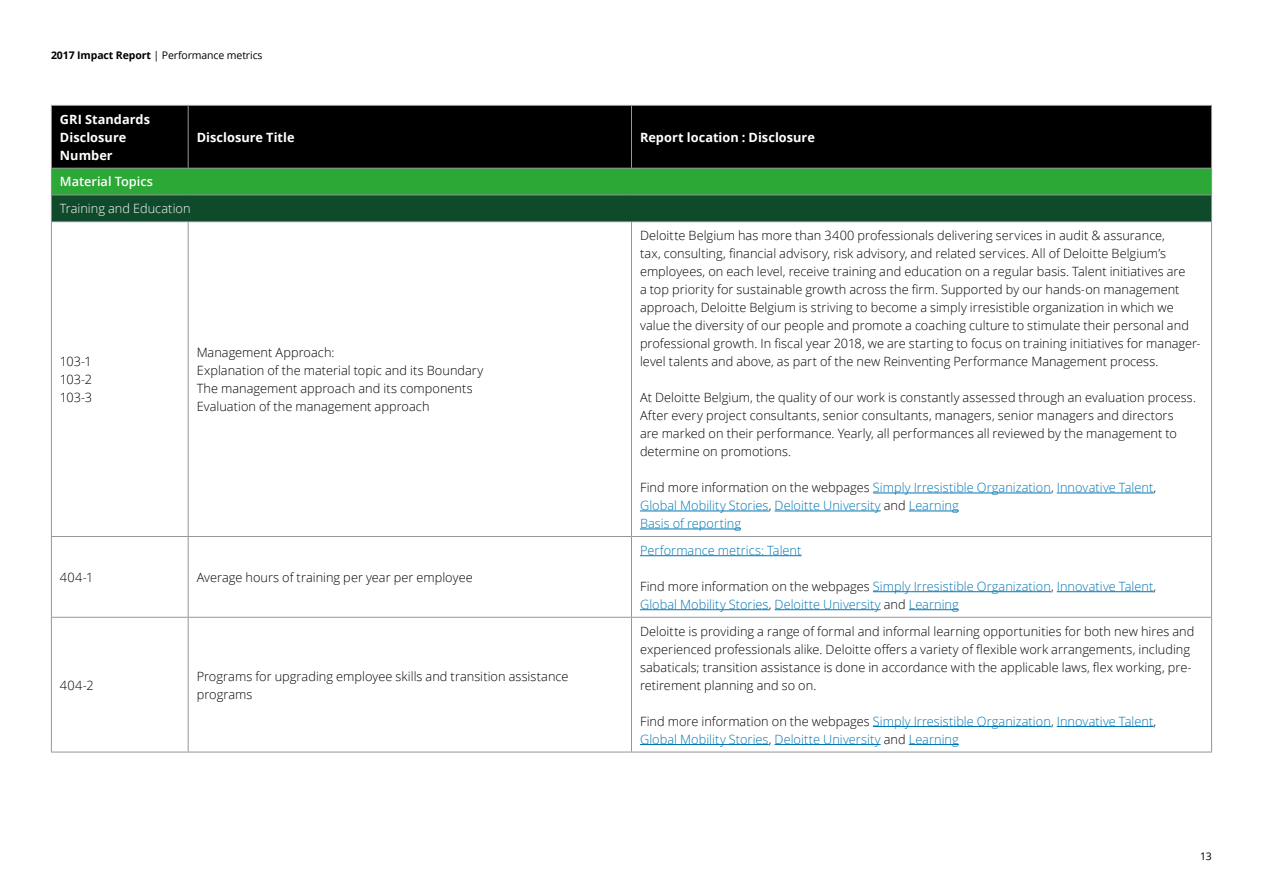
<style>
.page{position:relative;width:1263px;height:893px;background:#fff}
.page>*{position:absolute;margin:0;border:0;box-sizing:border-box;transform-origin:0 0}
.t1{font:300 12.75px/18px "Open Sans";letter-spacing:.005em;color:#000}
.t2{font:300 12.75px/18px "Open Sans";letter-spacing:.005em;color:#0076b3}
.t3{font:700 12.75px/18px "Open Sans";letter-spacing:.005em;color:#fff}
.t4{font:300 12.75px "Open Sans";color:#fff}
.t5{font:600 12.75px "Open Sans";color:#fff}
.t6{font:10.5px "Open Sans";letter-spacing:-.01em;color:#000}
.s1{font-weight:700}
.s2{color:#000}
</style>
<div class="page">
<div style="left:52px;top:106px;width:1159px;height:62px;background:#000"></div>
<div style="left:51px;top:168px;width:1160px;height:27px;background:#2ba835"></div>
<div style="left:51px;top:195px;width:1160px;height:27px;background:#0f4a2b"></div>
<hr style="left:51px;top:105px;width:137px;height:1px;background:#94969a">
<hr style="left:51px;top:106px;width:1px;height:62px;background:#94969a">
<hr style="left:188px;top:105px;width:443px;height:1px;background:#94969a">
<hr style="left:188px;top:106px;width:1px;height:62px;background:#94969a">
<hr style="left:631px;top:105px;width:581px;height:1px;background:#94969a">
<hr style="left:631px;top:106px;width:1px;height:62px;background:#94969a">
<hr style="left:1211px;top:106px;width:1px;height:62px;background:#94969a">
<hr style="left:51px;top:168px;width:137px;height:1px;background:#94969a">
<hr style="left:188px;top:168px;width:443px;height:1px;background:#94969a">
<hr style="left:631px;top:168px;width:581px;height:1px;background:#94969a">
<hr style="left:51px;top:195px;width:137px;height:1px;background:#94969a">
<hr style="left:188px;top:195px;width:443px;height:1px;background:#94969a">
<hr style="left:631px;top:195px;width:581px;height:1px;background:#94969a">
<hr style="left:51px;top:752px;width:137px;height:1px;background:#94969a">
<hr style="left:188px;top:752px;width:443px;height:1px;background:#94969a">
<hr style="left:631px;top:752px;width:581px;height:1px;background:#94969a">
<svg style="left:51px;top:169px;width:1px;height:52px"></svg>
<svg style="left:1211px;top:169px;width:1px;height:52px"></svg>
<hr style="left:51px;top:221px;width:137px;height:1px;background:#94969a">
<hr style="left:51px;top:222px;width:1px;height:314px;background:#94969a">
<hr style="left:188px;top:221px;width:443px;height:1px;background:#94969a">
<hr style="left:188px;top:222px;width:1px;height:314px;background:#94969a">
<hr style="left:631px;top:221px;width:581px;height:1px;background:#94969a">
<hr style="left:631px;top:222px;width:1px;height:314px;background:#94969a">
<hr style="left:1211px;top:222px;width:1px;height:314px;background:#94969a">
<hr style="left:51px;top:536px;width:137px;height:1px;background:#94969a">
<hr style="left:51px;top:537px;width:1px;height:80px;background:#94969a">
<hr style="left:188px;top:536px;width:443px;height:1px;background:#94969a">
<hr style="left:188px;top:537px;width:1px;height:80px;background:#94969a">
<hr style="left:631px;top:536px;width:581px;height:1px;background:#94969a">
<hr style="left:631px;top:537px;width:1px;height:80px;background:#94969a">
<hr style="left:1211px;top:537px;width:1px;height:80px;background:#94969a">
<hr style="left:51px;top:617px;width:137px;height:1px;background:#94969a">
<hr style="left:51px;top:618px;width:1px;height:134px;background:#94969a">
<hr style="left:188px;top:617px;width:443px;height:1px;background:#94969a">
<hr style="left:188px;top:618px;width:1px;height:134px;background:#94969a">
<hr style="left:631px;top:617px;width:581px;height:1px;background:#94969a">
<hr style="left:631px;top:618px;width:1px;height:134px;background:#94969a">
<hr style="left:1211px;top:618px;width:1px;height:134px;background:#94969a">
<hr style="left:873px;top:493px;width:178px;height:1px;background:#0076b3">
<hr style="left:1057px;top:493px;width:96px;height:1px;background:#0076b3">
<hr style="left:640px;top:511px;width:129px;height:1px;background:#0076b3">
<hr style="left:774px;top:511px;width:107px;height:1px;background:#0076b3">
<hr style="left:909px;top:511px;width:50px;height:1px;background:#0076b3">
<hr style="left:640px;top:529px;width:101px;height:1px;background:#0076b3">
<hr style="left:640px;top:555px;width:161px;height:1px;background:#0076b3">
<hr style="left:873px;top:591px;width:178px;height:1px;background:#0076b3">
<hr style="left:1057px;top:591px;width:96px;height:1px;background:#0076b3">
<hr style="left:640px;top:609px;width:129px;height:1px;background:#0076b3">
<hr style="left:774px;top:609px;width:107px;height:1px;background:#0076b3">
<hr style="left:909px;top:609px;width:50px;height:1px;background:#0076b3">
<hr style="left:873px;top:726px;width:178px;height:1px;background:#0076b3">
<hr style="left:1057px;top:726px;width:96px;height:1px;background:#0076b3">
<hr style="left:640px;top:744px;width:129px;height:1px;background:#0076b3">
<hr style="left:774px;top:744px;width:107px;height:1px;background:#0076b3">
<hr style="left:909px;top:744px;width:50px;height:1px;background:#0076b3">
<p class="t6" style="left:51px;top:48px;width:213px"><span class="s1">2017 Impact Report</span> | Performance metrics</p>
<p class="t3" style="left:60px;top:110px;width:92px">GRI Standards<br>Disclosure<br>Number</p>
<p class="t5" style="left:60px;top:173px;width:95px">Material Topics</p>
<p class="t4" style="left:60px;top:200px;width:132px">Training and Education</p>
<p class="t3" style="left:197px;top:128px;width:99px">Disclosure Title</p>
<p class="t3" style="left:640px;top:128px;width:176px">Report location : Disclosure</p>
<p class="t1" style="left:60px;top:352px;width:34px;text-align:justify">103-1<br>103-2<br>103-3</p>
<p class="t1" style="left:197px;top:343px;width:288px">Management Approach:<br>Explanation of the material topic and its Boundary The management approach and its components Evaluation of the management approach</p>
<p class="t1" style="left:60px;top:568px;width:35px">404-1</p>
<p class="t1" style="left:197px;top:568px;width:278px">Average hours of training per year per employee</p>
<p class="t1" style="left:60px;top:676px;width:35px">404-2</p>
<p class="t1" style="left:197px;top:667px;width:373px">Programs for upgrading employee skills and transition assistance programs</p>
<p class="t1" style="left:640px;top:226px;width:562px">Deloitte Belgium has more than 3400 professionals delivering services in audit &amp; assurance,<br>tax, consulting, financial advisory, risk advisory, and related services. All of Deloitte Belgium’s employees, on each level, receive training and education on a regular basis. Talent initiatives are<br>a top priority for sustainable growth across the firm. Supported by our hands-on management approach, Deloitte Belgium is striving to become a simply irresistible organization in which we value the diversity of our people and promote a coaching culture to stimulate their personal and professional growth. In fiscal year 2018, we are starting to focus on training initiatives for manager&shy;level talents and above, as part of the new Reinventing Performance Management process.</p>
<p class="t1" style="left:640px;top:388px;width:557px">At Deloitte Belgium, the quality of our work is constantly assessed through an evaluation process.<br>After every project consultants, senior consultants, managers, senior managers and directors<br>are marked on their performance. Yearly, all performances all reviewed by the management to determine on promotions.</p>
<p class="t2" style="left:640px;top:478px;width:518px"><span class="s2">Find more information on the webpages</span> Simply Irresistible Organization<span class="s2">,</span> Innovative Talent<span class="s2">,<br></span>Global Mobility Stories<span class="s2">,</span> Deloitte University <span class="s2">and</span> Learning<br>Basis of reporting</p>
<p class="t2" style="left:640px;top:541px;width:163px">Performance metrics: Talent</p>
<p class="t2" style="left:640px;top:577px;width:518px"><span class="s2">Find more information on the webpages</span> Simply Irresistible Organization<span class="s2">,</span> Innovative Talent<span class="s2">,<br></span>Global Mobility Stories<span class="s2">,</span> Deloitte University <span class="s2">and</span> Learning</p>
<p class="t1" style="left:640px;top:622px;width:556px">Deloitte is providing a range of formal and informal learning opportunities for both new hires and experienced professionals alike. Deloitte offers a variety of flexible work arrangements, including sabaticals; transition assistance is done in accordance with the applicable laws, flex working, pre&shy;retirement planning and so on.</p>
<p class="t2" style="left:640px;top:712px;width:518px"><span class="s2">Find more information on the webpages</span> Simply Irresistible Organization<span class="s2">,</span> Innovative Talent<span class="s2">,<br></span>Global Mobility Stories<span class="s2">,</span> Deloitte University <span class="s2">and</span> Learning</p>
<p class="t6" style="left:1200px;top:849px;width:13px">13</p>
</div>
